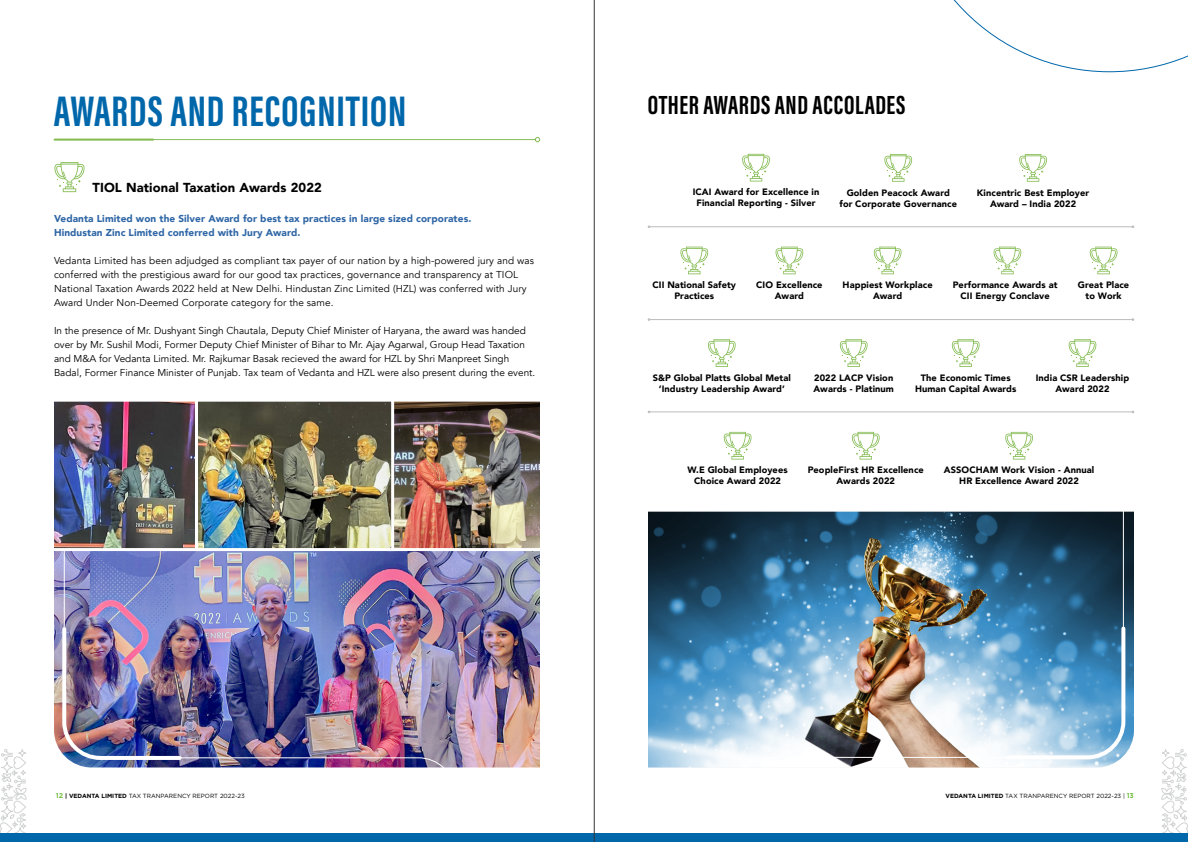
<style>
.page{position:relative;width:1188px;height:842px;background:#fff}
.page>*{position:absolute;margin:0;border:0;box-sizing:border-box;transform-origin:0 0}
.t1{font:44px "Acumin Variable Concept";letter-spacing:.02em;color:#0067ab}
.t2{font:27px "Acumin Variable Concept";letter-spacing:.02em;color:#000}
.t3{font:900 13px "Avenir";letter-spacing:.01em;color:#000}
.t4{font:10px/14px "Avenir";color:#000}
.t5{font:900 10px/14px "Avenir";letter-spacing:.01em;color:#2f66a6}
.t6{font:900 9.2px/11.1px "Avenir";letter-spacing:.01em;color:#000;text-align:center}
.t7{font:6px "Gotham";color:#000}
.s1{font-weight:700;font-size:7px;color:#75c044}
.s2{font-weight:700}
</style>
<div class="page">
<img style="left:54px;top:553px;width:486px;height:71px">
<img style="left:63px;top:553px;width:393px;height:71px">
<img style="left:648px;top:512px;width:486px;height:112px">
<img style="left:0;top:624px;width:1188px;height:218px">
<img style="left:732px;top:511px;width:392px;height:315px">
<svg style="left:54px;top:162px;width:31px;height:30px"></svg>
<svg style="left:53px;top:137px;width:487px;height:5px"></svg>
<hr style="left:55px;top:139px;width:98px;height:2px;background:#87bd56">
<hr style="left:650px;top:227px;width:482px;height:1px;background:#bbbcbb">
<svg style="left:884px;top:154px;width:28px;height:28px"></svg>
<svg style="left:1019px;top:154px;width:28px;height:28px"></svg>
<svg style="left:742px;top:154px;width:28px;height:27px"></svg>
<svg style="left:1069px;top:339px;width:27px;height:28px"></svg>
<svg style="left:708px;top:339px;width:28px;height:28px"></svg>
<svg style="left:840px;top:339px;width:28px;height:28px"></svg>
<svg style="left:952px;top:339px;width:28px;height:28px"></svg>
<svg style="left:724px;top:432px;width:28px;height:27px"></svg>
<svg style="left:852px;top:432px;width:28px;height:27px"></svg>
<svg style="left:1005px;top:432px;width:28px;height:27px"></svg>
<svg style="left:1090px;top:247px;width:28px;height:27px"></svg>
<svg style="left:994px;top:247px;width:27px;height:27px"></svg>
<svg style="left:680px;top:247px;width:28px;height:27px"></svg>
<svg style="left:776px;top:247px;width:27px;height:27px"></svg>
<svg style="left:874px;top:247px;width:28px;height:27px"></svg>
<hr style="left:650px;top:412px;width:482px;height:1px;background:#bbbcbb">
<hr style="left:650px;top:319px;width:482px;height:1px;background:#bbbcbb">
<img style="left:54px;top:401px;width:486px;height:152px">
<svg style="left:953px;top:0;width:235px;height:72px"></svg>
<hr style="left:594px;top:0;width:1px;height:842px;background:#343433">
<h1 class="t1" style="left:54px;top:81px;width:354px">AWARDS AND RECOGNITION</h1>
<h3 class="t3" style="left:92px;top:176px;width:231px">TIOL National Taxation Awards 2022</h3>
<p class="t5" style="left:54px;top:211px;width:419px">Vedanta Limited won the Silver Award for best tax practices in large sized corporates.<br>Hindustan Zinc Limited conferred with Jury Award.</p>
<p class="t4" style="left:54px;top:254px;width:482px">Vedanta Limited has been adjudged as compliant tax payer of our nation by a high-powered jury and was conferred with the prestigious award for our good tax practices, governance and transparency at TIOL National Taxation Awards 2022 held at New Delhi. Hindustan Zinc Limited (HZL) was conferred with Jury Award Under Non-Deemed Corporate category for the same.</p>
<p class="t4" style="left:54px;top:324px;width:483px">In the presence of Mr. Dushyant Singh Chautala, Deputy Chief Minister of Haryana, the award was handed over by Mr. Sushil Modi, Former Deputy Chief Minister of Bihar to Mr. Ajay Agarwal, Group Head Taxation and M&amp;A for Vedanta Limited. Mr. Rajkumar Basak recieved the award for HZL by Shri Manpreet Singh Badal, Former Finance Minister of Punjab. Tax team of Vedanta and HZL were also present during the event.</p>
<h2 class="t2" style="left:648px;top:86px;width:259px">OTHER AWARDS AND ACCOLADES</h2>
<p class="t6" style="left:693px;top:186px;width:128px">ICAI Award for Excellence in<br>Financial Reporting - Silver</p>
<p class="t6" style="left:840px;top:187px;width:119px">Golden Peacock Award for Corporate Governance</p>
<p class="t6" style="left:977px;top:187px;width:114px">Kincentric Best Employer<br>Award – India 2022</p>
<p class="t6" style="left:652px;top:279px;width:85px">CII National Safety<br>Practices</p>
<p class="t6" style="left:756px;top:279px;width:68px">CIO Excellence<br>Award</p>
<p class="t6" style="left:843px;top:279px;width:91px">Happiest Workplace<br>Award</p>
<p class="t6" style="left:953px;top:279px;width:106px">Performance Awards at<br>CII Energy Conclave</p>
<p class="t6" style="left:1078px;top:279px;width:53px">Great Place to Work</p>
<p class="t6" style="left:653px;top:372px;width:140px">S&amp;P Global Platts Global Metal ‘Industry Leadership Award’</p>
<p class="t6" style="left:813px;top:372px;width:82px;text-align:left">2022 LACP Vision<br>Awards - Platinum</p>
<p class="t6" style="left:915px;top:372px;width:103px">The Economic Times<br>Human Capital Awards</p>
<p class="t6" style="left:1036px;top:372px;width:95px">India CSR Leadership<br>Award 2022</p>
<p class="t6" style="left:688px;top:464px;width:102px">W.E Global Employees<br>Choice Award 2022</p>
<p class="t6" style="left:808px;top:464px;width:118px">PeopleFirst HR Excellence<br>Awards 2022</p>
<p class="t6" style="left:944px;top:464px;width:152px">ASSOCHAM Work Vision - Annual<br>HR Excellence Award 2022</p>
<p class="t7" style="left:56px;top:792px;width:190px"><span class="s1">12</span> <span class="s2">| VEDANTA LIMITED</span> TAX TRANPARENCY REPORT 2022-23</p>
<p class="t7" style="left:946px;top:792px;width:190px"><span class="s2">VEDANTA LIMITED</span> TAX TRANPARENCY REPORT 2022-23 | <span class="s1">13</span></p>
</div>
